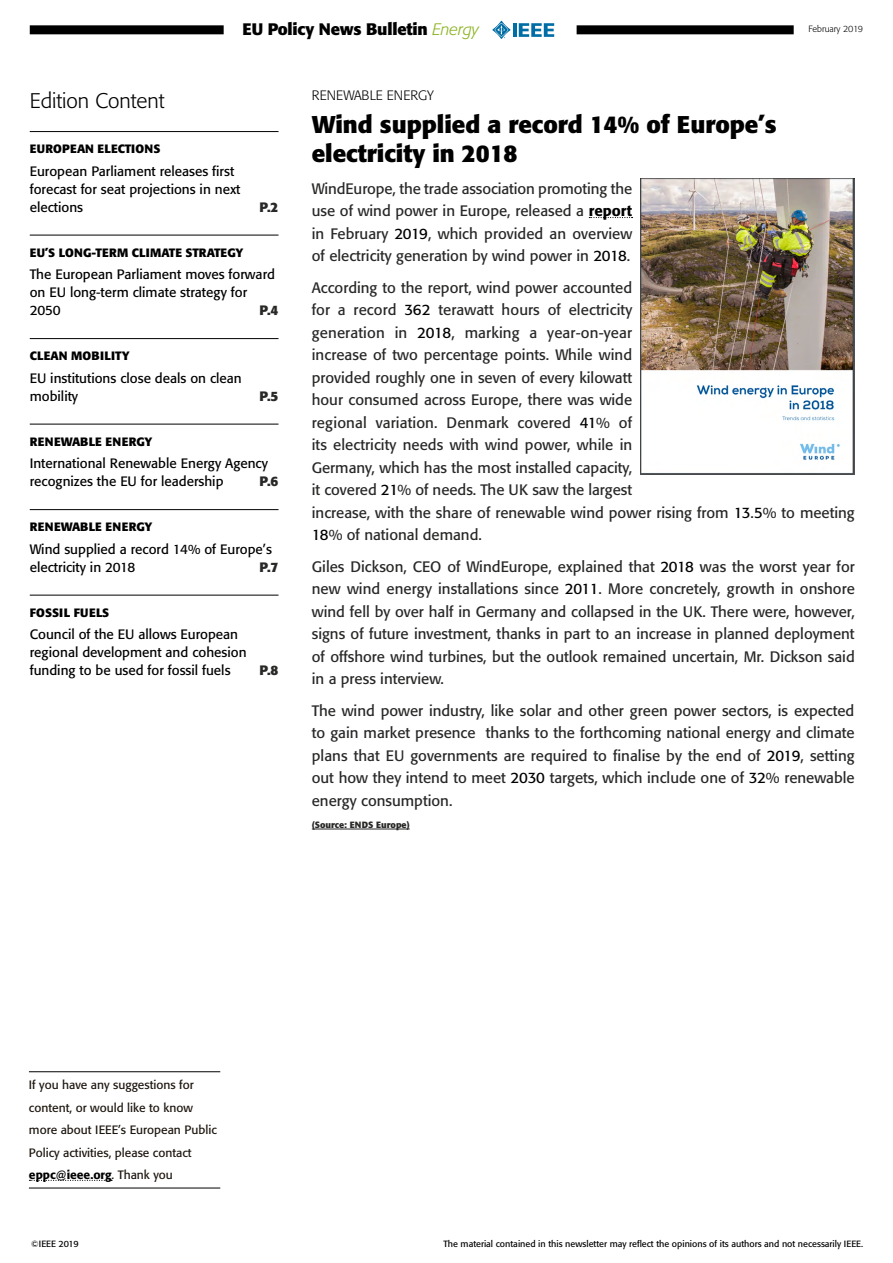
<style>
.page{position:relative;width:893px;height:1263px;background:#fff}
.page>*{position:absolute;margin:0;border:0;box-sizing:border-box;transform-origin:0 0}
.t1{font:700 24px/28.8px "Formata";color:#000}
.t2{font:300 21px "Formata";color:#000}
.t3{font:700 16.5px "Formata";letter-spacing:-.01em;color:#000}
.t4{font:15px/22.5px "Formata";color:#282827;text-align:justify}
.t5{font:13.5px/18px "Formata";color:#000}
.t6{font:700 13.5px "Formata";color:#282827}
.Topic{font:300 13.5px "Formata";color:#000}
.t7{font:12px/22.5px "Formata";color:#1d160f}
.t8{font:700 12px "Formata";letter-spacing:.02em;color:#000}
.t9{font:700 12px "Formata";color:#000}
.t10{font:9px "Formata";color:#000}
.Source{font:700 9px "Formata";color:#282827}
.t11{font:300 9px "Formata";color:#000}
.s1{font-weight:300;font-style:italic;color:#8bb220}
.s2{font-weight:500;color:#000}
.s3{color:#000}
</style>
<div class="page">
<div style="left:30px;top:25px;width:194px;height:9px;background:#000"></div>
<div style="left:577px;top:25px;width:217px;height:9px;background:#000"></div>
<svg style="left:492px;top:21px;width:19px;height:18px"></svg>
<hr style="left:513px;top:23px;width:4px;height:14px;background:#006da5">
<svg style="left:519px;top:23px;width:35px;height:14px"></svg>
<hr style="left:29px;top:1071px;width:191px;height:1px;background:#000">
<hr style="left:29px;top:1188px;width:191px;height:1px;background:#000">
<svg style="left:29px;top:1180px;width:83px;height:1px"></svg>
<hr style="left:30px;top:131px;width:249px;height:1px;background:#000">
<hr style="left:30px;top:235px;width:249px;height:1px;background:#000">
<hr style="left:30px;top:338px;width:249px;height:1px;background:#000">
<hr style="left:30px;top:424px;width:249px;height:1px;background:#000">
<hr style="left:30px;top:509px;width:249px;height:1px;background:#000">
<hr style="left:30px;top:595px;width:249px;height:1px;background:#000">
<svg style="left:589px;top:217px;width:44px;height:1px"></svg>
<hr style="left:312px;top:829px;width:98px;height:1px;background:#282827">
<img style="left:641px;top:179px;width:214px;height:295px">
<p class="t3" style="left:242px;top:19px;width:238px">EU Policy News Bulletin <span class="s1">Energy</span></p>
<p class="t11" style="left:809px;top:24px;width:56px">February 2019</p>
<h2 class="t2" style="left:30px;top:88px;width:136px">Edition Content</h2>
<p class="t8" style="left:30px;top:141px;width:132px">EUROPEAN ELECTIONS</p>
<p class="t5" style="left:30px;top:162px;width:212px">European Parliament releases first forecast for seat projections in next elections</p>
<p class="t6" style="left:259px;top:198px;width:21px">P.2</p>
<p class="t9" style="left:30px;top:245px;width:215px">EU’S LONG-TERM CLIMATE STRATEGY</p>
<p class="t5" style="left:30px;top:265px;width:247px">The European Parliament moves forward on EU long-term climate strategy for<br>2050</p>
<p class="t6" style="left:259px;top:302px;width:21px">P.4</p>
<p class="t8" style="left:30px;top:348px;width:102px">CLEAN MOBILITY</p>
<p class="t5" style="left:30px;top:369px;width:214px">EU institutions close deals on clean mobility</p>
<p class="t6" style="left:259px;top:387px;width:21px">P.5</p>
<p class="t8" style="left:30px;top:434px;width:124px">RENEWABLE ENERGY</p>
<p class="t5" style="left:30px;top:454px;width:240px">International Renewable Energy Agency recognizes the EU for leadership</p>
<p class="t6" style="left:259px;top:473px;width:21px">P.6</p>
<p class="t8" style="left:30px;top:519px;width:124px">RENEWABLE ENERGY</p>
<p class="t5" style="left:30px;top:540px;width:244px">Wind supplied a record 14% of Europe’s electricity in 2018</p>
<p class="t6" style="left:259px;top:558px;width:21px">P.7</p>
<p class="t8" style="left:30px;top:605px;width:81px">FOSSIL FUELS</p>
<p class="t5" style="left:30px;top:625px;width:218px">Council of the EU allows European regional development and cohesion funding to be used for fossil fuels</p>
<p class="t6" style="left:259px;top:662px;width:21px">P.8</p>
<p class="Topic" style="left:312px;top:87px;width:124px">RENEWABLE ENERGY</p>
<p class="t1" style="left:312px;top:110px;width:467px">Wind supplied a record 14% of Europe’s electricity in 2018</p>
<p class="t4" style="left:312px;top:177px;width:322px">WindEurope, the trade association promoting the use of wind power in Europe, released a <span class="s2">report </span>in February <span class="s3">2019</span>, which provided an overview of electricity generation by wind power in <span class="s3">2018</span>.</p>
<p class="t4" style="left:312px;top:276px;width:544px;text-align:left">According to the report, wind power accounted<br>for a record <span class="s3">362</span> terawatt hours of electricity<br>generation in <span class="s3">2018</span>, marking a year-on-year<br>increase of two percentage points. While wind<br>provided roughly one in seven of every kilowatt<br>hour consumed across Europe, there was wide<br>regional variation. Denmark covered <span class="s3">41</span>% of<br>its electricity needs with wind power, while in<br>Germany, which has the most installed capacity,<br>it covered <span class="s3">21</span>% of needs. The UK saw the largest<br>increase, with the share of renewable wind power rising from <span class="s3">13</span>.<span class="s3">5</span>% to meeting <span class="s3">18</span>% of national demand.</p>
<p class="t4" style="left:312px;top:555px;width:545px">Giles Dickson, CEO of WindEurope, explained that <span class="s3">2018</span> was the worst year for new wind energy installations since <span class="s3">2011</span>. More concretely, growth in onshore wind fell by over half in Germany and collapsed in the UK. There were, however, signs of future investment, thanks in part to an increase in planned deployment of offshore wind turbines, but the outlook remained uncertain, Mr. Dickson said in a press interview.</p>
<p class="t4" style="left:312px;top:699px;width:544px">The wind power industry, like solar and other green power sectors, is expected to gain market presence thanks to the forthcoming national energy and climate plans that EU governments are required to finalise by the end of <span class="s3">2019</span>, setting out how they intend to meet <span class="s3">2030</span> targets, which include one of <span class="s3">32</span>% renewable energy consumption.</p>
<p class="Source" style="left:312px;top:819px;width:99px">(Source: ENDS Europe)</p>
<p class="t7" style="left:29px;top:1073px;width:189px">If you have any suggestions for content, or would like to know more about IEEE’s European Public<br>Policy activities, please contact <span class="s2">eppc@ieee.org</span>. Thank you</p>
<p class="t10" style="left:31px;top:1238px;width:49px">©IEEE 2019</p>
<p class="t10" style="left:443px;top:1238px;width:421px">The material contained in this newsletter may reflect the opinions of its authors and not necessarily IEEE.</p>
</div>
